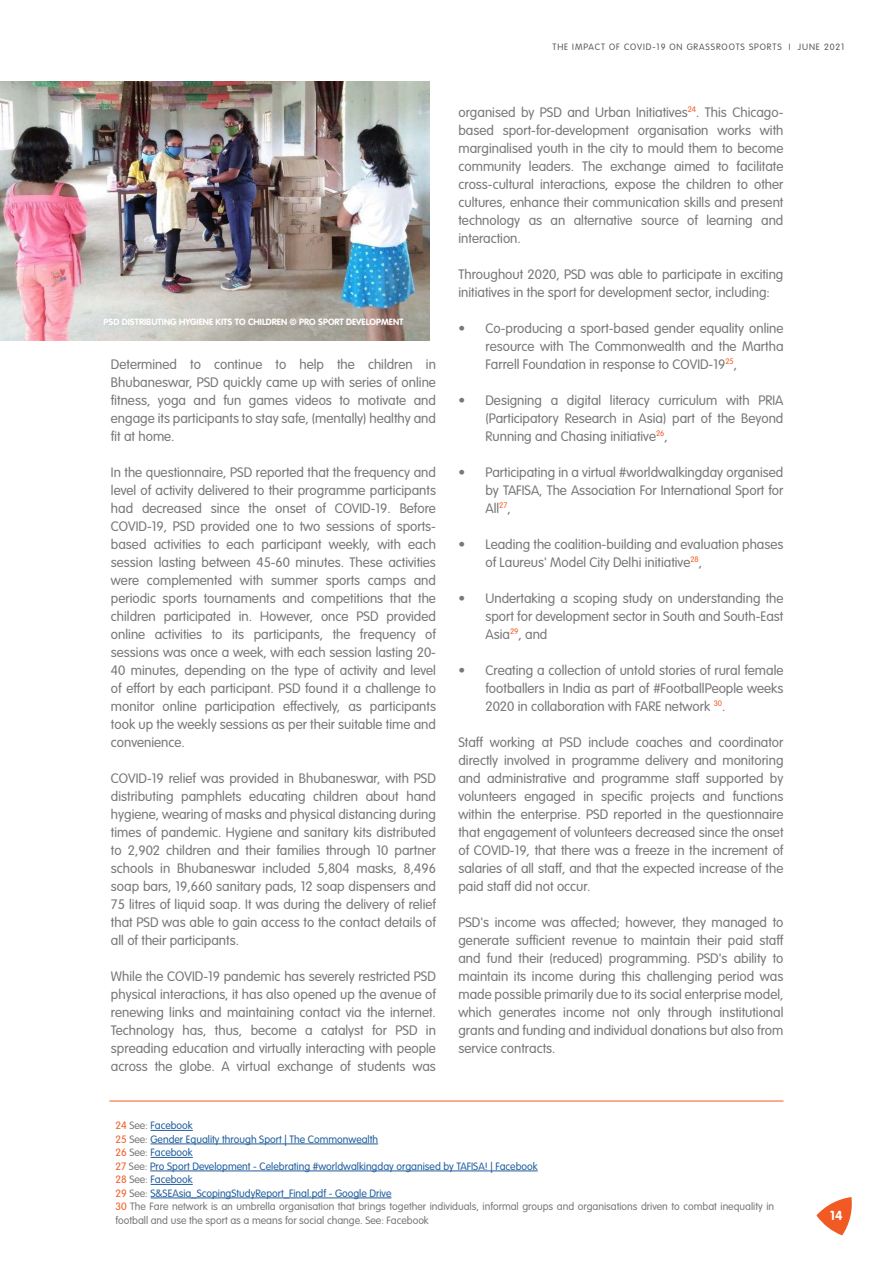
<style>
.page{position:relative;width:893px;height:1263px;background:#fff}
.page>*{position:absolute;margin:0;border:0;box-sizing:border-box;transform-origin:0 0}
.H1_number{font:300 13.5px/18px "VAG Rounded Std";color:#77787b;text-align:justify}
.t1{font:700 12.9px "VAG Rounded Std";color:#fff}
.Body_Text_Left{font:300 10.5px "VAG Rounded Std";color:#215e9e}
.Body_Text_Left-2{font:300 10.5px/13.5px "VAG Rounded Std";color:#77787b}
.H1_number-2{font:700 9px "VAG Rounded Std";color:#fff}
.t2{font:300 9px "VAG Rounded LT";letter-spacing:.1em;color:#58595b}
.s1{color:#f15a22}
.s2{color:#77787b}
</style>
<div class="page">
<svg style="left:816px;top:1197px;width:36px;height:38px"></svg>
<img style="left:1px;top:81px;width:429px;height:259px">
<hr style="left:151px;top:1130px;width:42px;height:1px;background:#215e9e">
<hr style="left:151px;top:1144px;width:227px;height:1px;background:#215e9e">
<hr style="left:151px;top:1157px;width:42px;height:1px;background:#215e9e">
<hr style="left:150px;top:1171px;width:388px;height:1px;background:#215e9e">
<hr style="left:151px;top:1184px;width:42px;height:1px;background:#215e9e">
<hr style="left:151px;top:1198px;width:240px;height:1px;background:#215e9e">
<hr style="left:109px;top:1101px;width:674px;height:1px;background:#f15a22">
<p class="t2" style="left:552px;top:42px;width:293px">THE IMPACT OF COVID-19 ON GRASSROOTS SPORTS I JUNE 2021</p>
<p class="H1_number-2" style="left:104px;top:316px;width:301px">PSD DISTRIBUTING HYGIENE KITS TO CHILDREN © PRO SPORT DEVELOPMENT</p>
<p class="H1_number" style="left:111px;top:355px;width:326px">Determined to continue to help the children in Bhubaneswar, PSD quickly came up with series of online fitness, yoga and fun games videos to motivate and engage its participants to stay safe, (mentally) healthy and fit at home.</p>
<p class="H1_number" style="left:111px;top:463px;width:327px">In the questionnaire, PSD reported that the frequency and level of activity delivered to their programme participants had decreased since the onset of COVID-19. Before COVID-19, PSD provided one to two sessions of sports&shy;based activities to each participant weekly, with each session lasting between 45-60 minutes. These activities were complemented with summer sports camps and periodic sports tournaments and competitions that the children participated in. However, once PSD provided online activities to its participants, the frequency of sessions was once a week, with each session lasting 20- 40 minutes, depending on the type of activity and level of effort by each participant. PSD found it a challenge to monitor online participation effectively, as participants took up the weekly sessions as per their suitable time and convenience.</p>
<p class="H1_number" style="left:111px;top:769px;width:327px">COVID-19 relief was provided in Bhubaneswar, with PSD distributing pamphlets educating children about hand hygiene, wearing of masks and physical distancing during times of pandemic. Hygiene and sanitary kits distributed to 2,902 children and their families through 10 partner schools in Bhubaneswar included 5,804 masks, 8,496 soap bars, 19,660 sanitary pads, 12 soap dispensers and 75 litres of liquid soap. It was during the delivery of relief that PSD was able to gain access to the contact details of all of their participants.</p>
<p class="H1_number" style="left:111px;top:967px;width:327px">While the COVID-19 pandemic has severely restricted PSD physical interactions, it has also opened up the avenue of renewing links and maintaining contact via the internet.<br>Technology has, thus, become a catalyst for PSD in spreading education and virtually interacting with people across the globe. A virtual exchange of students was</p>
<p class="H1_number" style="left:458px;top:103px;width:326px">organised by PSD and Urban Initiatives<sup>24</sup>. This Chicago&shy;based sport-for-development organisation works with marginalised youth in the city to mould them to become community leaders. The exchange aimed to facilitate cross-cultural interactions, expose the children to other cultures, enhance their communication skills and present technology as an alternative source of learning and interaction.</p>
<p class="H1_number" style="left:458px;top:265px;width:326px">Throughout 2020, PSD was able to participate in exciting initiatives in the sport for development sector, including:</p>
<p class="H1_number" style="left:485px;top:319px;width:299px;text-indent:-27px">• Co-producing a sport-based gender equality online resource with The Commonwealth and the Martha Farrell Foundation in response to COVID-19<sup>25</sup>,</p>
<p class="H1_number" style="left:485px;top:391px;width:299px;text-indent:-27px">• Designing a digital literacy curriculum with PRIA (Participatory Research in Asia) part of the Beyond Running and Chasing initiative<sup>26</sup>,</p>
<p class="H1_number" style="left:485px;top:463px;width:299px;text-indent:-27px">• Participating in a virtual #worldwalkingday organised by TAFISA, The Association For International Sport for All<sup>27</sup>,</p>
<p class="H1_number" style="left:485px;top:535px;width:299px;text-indent:-27px">• Leading the coalition-building and evaluation phases of Laureus' Model City Delhi initiative<sup>28</sup>,</p>
<p class="H1_number" style="left:485px;top:589px;width:299px;text-indent:-27px">• Undertaking a scoping study on understanding the sport for development sector in South and South-East Asia<sup>29</sup>, and</p>
<p class="H1_number" style="left:485px;top:661px;width:299px;text-indent:-27px">• Creating a collection of untold stories of rural female footballers in India as part of #FootballPeople weeks 2020 in collaboration with FARE network <sup>30</sup>.</p>
<p class="H1_number" style="left:458px;top:733px;width:327px">Staff working at PSD include coaches and coordinator directly involved in programme delivery and monitoring and administrative and programme staff supported by volunteers engaged in specific projects and functions within the enterprise. PSD reported in the questionnaire that engagement of volunteers decreased since the onset of COVID-19, that there was a freeze in the increment of salaries of all staff, and that the expected increase of the paid staff did not occur.</p>
<p class="H1_number" style="left:458px;top:913px;width:326px">PSD's income was affected; however, they managed to generate sufficient revenue to maintain their paid staff and fund their (reduced) programming. PSD's ability to maintain its income during this challenging period was made possible primarily due to its social enterprise model, which generates income not only through institutional grants and funding and individual donations but also from service contracts.</p>
<p class="Body_Text_Left" style="left:115px;top:1120px;width:79px"><span class="s1">24</span> <span class="s2">See:</span> Facebook</p>
<p class="Body_Text_Left" style="left:115px;top:1133px;width:264px"><span class="s1">25</span> <span class="s2">See:</span> Gender Equality through Sport | The Commonwealth</p>
<p class="Body_Text_Left" style="left:115px;top:1147px;width:79px"><span class="s1">26</span> <span class="s2">See:</span> Facebook</p>
<p class="Body_Text_Left" style="left:115px;top:1160px;width:424px"><span class="s1">27</span> <span class="s2">See:</span> Pro Sport Development - Celebrating #worldwalkingday organised by TAFISA! | Facebook</p>
<p class="Body_Text_Left" style="left:115px;top:1174px;width:79px"><span class="s1">28</span> <span class="s2">See:</span> Facebook</p>
<p class="Body_Text_Left" style="left:115px;top:1187px;width:278px"><span class="s1">29</span> <span class="s2">See:</span> S&amp;SEAsia_ScopingStudyReport_Final.pdf - Google Drive</p>
<p class="Body_Text_Left-2" style="left:115px;top:1200px;width:660px"><span class="s1">30</span> The Fare network is an umbrella organisation that brings together individuals, informal groups and organisations driven to combat inequality in football and use the sport as a means for social change. See: Facebook</p>
<p class="t1" style="left:830px;top:1208px;width:14px">14</p>
</div>
